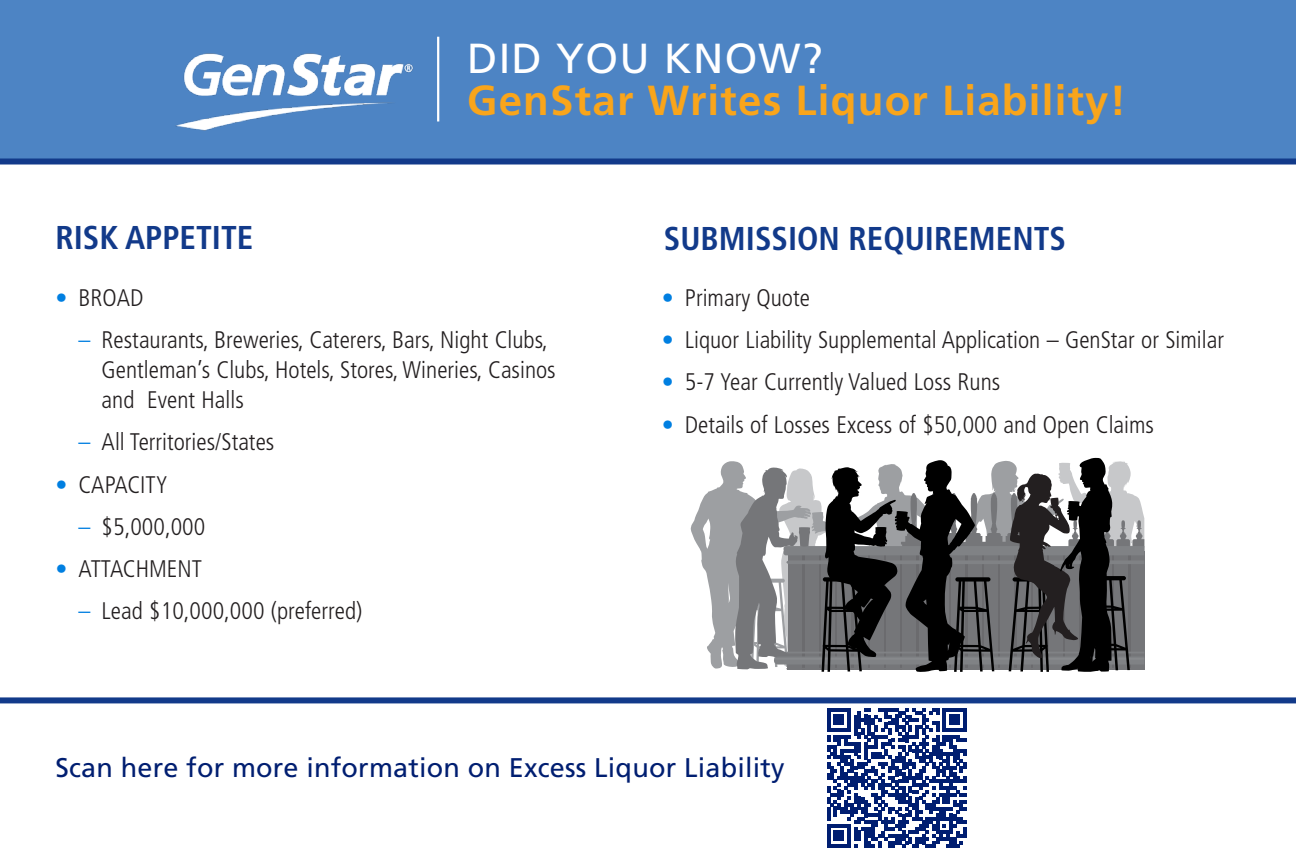
<style>
.page{position:relative;width:1296px;height:864px;background:#fff}
.page>*{position:absolute;margin:0;border:0;box-sizing:border-box;transform-origin:0 0}
.Heading_1{font:700 42px/42px "Frutiger LT Std";letter-spacing:.03em;color:#f9a51b}
.Success_Subhead{font:700 condensed 33px "Frutiger LT Std";color:#123a8a}
.Success_Subhead-2{font:27px "Frutiger LT Std";letter-spacing:.005em;color:#001e71}
.Bulleted_Text{font:300 condensed 24px "Frutiger LT Std";color:#231f20}
.Bulletd_Text_2{font:300 condensed 24px/30px "Frutiger LT Std";color:#231f20}
.s1{font-weight:400;color:#fff}
.s2{color:#007fe1}
</style>
<div class="page">
<div style="left:0;top:0;width:1296px;height:160px;background:#4d84c4"></div>
<div style="left:0;top:697px;width:1296px;height:6px;background:#123a8a"></div>
<svg style="left:691px;top:458px;width:454px;height:214px"></svg>
<div style="left:0;top:159px;width:1296px;height:6px;background:#123a8a"></div>
<img style="left:173px;top:36px;width:270px;height:123px">
<hr style="left:437px;top:37px;width:2px;height:84px;background:#fff">
<svg style="left:827px;top:708px;width:140px;height:140px"></svg>
<hr style="left:963px;top:827px;width:4px;height:11px;background:#001e71">
<p class="Heading_1" style="left:467px;top:38px;width:661px"><span class="s1">DID YOU KNOW?<br></span>GenStar Writes Liquor Liability!</p>
<p class="Success_Subhead" style="left:55px;top:218px;width:200px">RISK APPETITE</p>
<p class="Success_Subhead" style="left:664px;top:219px;width:404px">SUBMISSION REQUIREMENTS</p>
<p class="Bulleted_Text" style="left:55px;top:284px;width:89px"><span class="s2">•</span> BROAD</p>
<p class="Bulletd_Text_2" style="left:102px;top:325px;width:456px;text-indent:-23px"><span class="s2">–</span> Restaurants, Breweries, Caterers, Bars, Night Clubs,<br>Gentleman’s Clubs, Hotels, Stores, Wineries, Casinos and Event Halls</p>
<p class="Bulletd_Text_2" style="left:79px;top:427px;width:197px"><span class="s2">–</span> All Territories/States</p>
<p class="Bulleted_Text" style="left:55px;top:471px;width:114px"><span class="s2">•</span> CAPACITY</p>
<p class="Bulletd_Text_2" style="left:79px;top:512px;width:128px"><span class="s2">–</span> $5,000,000</p>
<p class="Bulleted_Text" style="left:55px;top:555px;width:148px"><span class="s2">•</span> ATTACHMENT</p>
<p class="Bulletd_Text_2" style="left:79px;top:596px;width:285px"><span class="s2">–</span> Lead $10,000,000 (preferred)</p>
<p class="Bulleted_Text" style="left:662px;top:284px;width:150px"><span class="s2">•</span> Primary Quote</p>
<p class="Bulleted_Text" style="left:662px;top:326px;width:564px"><span class="s2">•</span> Liquor Liability Supplemental Application – GenStar or Similar</p>
<p class="Bulleted_Text" style="left:662px;top:368px;width:340px"><span class="s2">•</span> 5-7 Year Currently Valued Loss Runs</p>
<p class="Bulleted_Text" style="left:662px;top:411px;width:494px"><span class="s2">•</span> Details of Losses Excess of $50,000 and Open Claims</p>
<p class="Success_Subhead-2" style="left:55px;top:752px;width:731px">Scan here for more information on Excess Liquor Liability</p>
</div>
